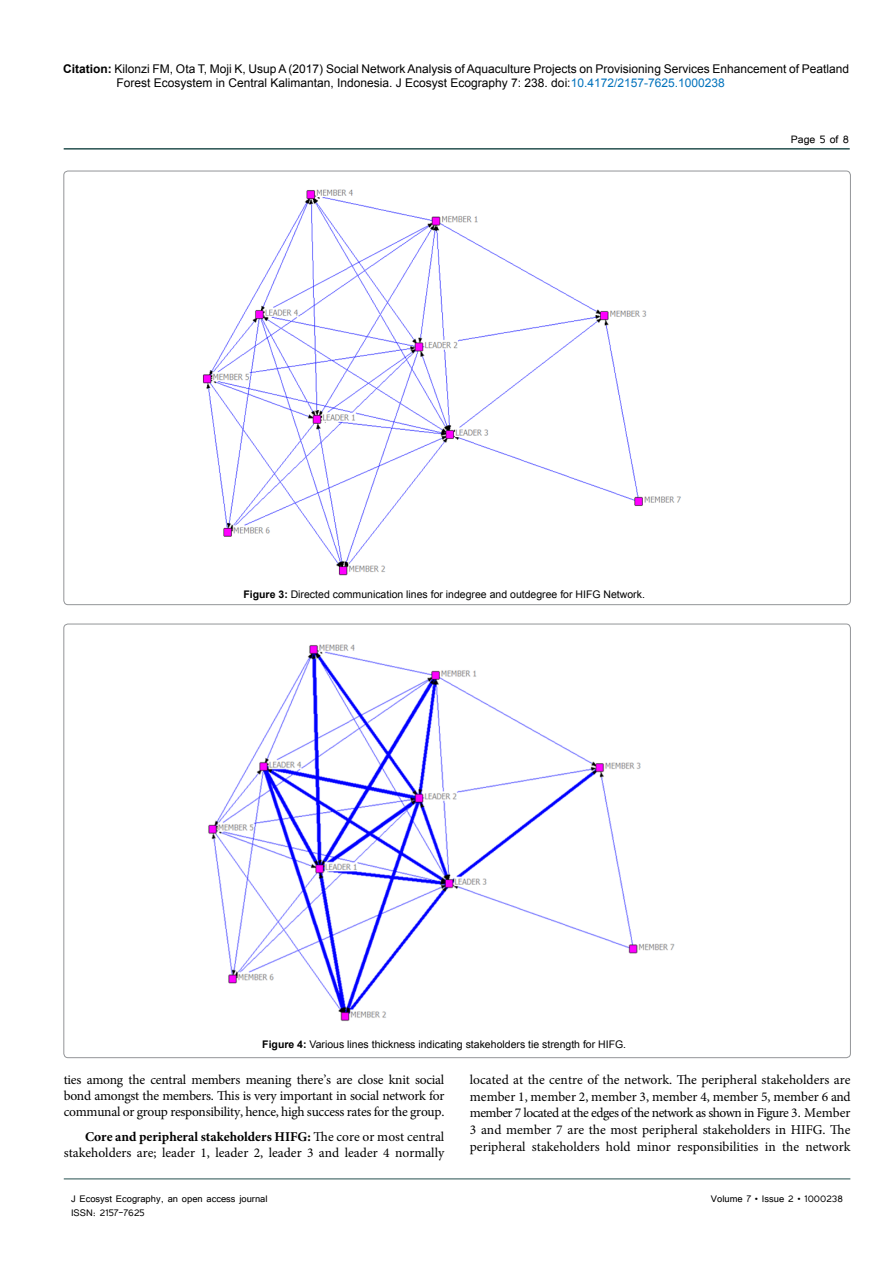
<style>
.page{position:relative;width:893px;height:1263px;background:#fff}
.page>*{position:absolute;margin:0;border:0;box-sizing:border-box;transform-origin:0 0}
.t1{font:13.5px/17px "Minion Pro";color:#000;text-align:justify}
.t2{font:13.5px "Tunga";color:#000}
.t3{font:12px/14.4px "Arial";color:#000}
.t4{font:12px "Tunga";color:#000}
.t5{font:10.5px "Arial";color:#000}
.s1{font-weight:700}
.s2{color:#0072bc}
</style>
<div class="page">
<hr style="left:64px;top:148px;width:786px;height:2px;background:#265150">
<hr style="left:64px;top:1179px;width:786px;height:1px;background:#265150">
<img style="left:202px;top:189px;width:479px;height:387px">
<img style="left:208px;top:644px;width:467px;height:378px">
<p class="t3" style="left:116px;top:61px;width:734px;text-indent:-53px"><span class="s1">Citation:</span> Kilonzi FM, Ota T, Moji K, Usup A (2017) Social Network Analysis of Aquaculture Projects on Provisioning Services Enhancement of Peatland<br>Forest Ecosystem in Central Kalimantan, Indonesia. J Ecosyst Ecography 7: 238. doi:<span class="s2">10.4172/2157-7625.1000238</span></p>
<p class="t2" style="left:791px;top:131px;width:60px">Page 5 of 8</p>
<p class="t5" style="left:243px;top:587px;width:403px"><span class="s1">Figure 3:</span> Directed communication lines for indegree and outdegree for HIFG Network.</p>
<p class="t5" style="left:262px;top:1037px;width:365px"><span class="s1">Figure 4:</span> Various lines thickness indicating stakeholders tie strength for HIFG.</p>
<p class="t1" style="left:64px;top:1071px;width:382px;line-height:16.2px">ties among the central members meaning there’s are close knit social bond amongst the members. This is very important in social network for communal or group responsibility, hence, high success rates for the group.</p>
<p class="t1" style="left:64px;top:1128px;width:382px;line-height:16.2px;text-align:right"><span class="s1">Core and peripheral stakeholders HIFG:</span> The core or most central stakeholders are; leader 1, leader 2, leader 3 and leader 4 normally</p>
<p class="t1" style="left:470px;top:1071px;width:382px">located at the centre of the network. The peripheral stakeholders are member 1, member 2, member 3, member 4, member 5, member 6 and member 7 located at the edges of the network as shown in Figure 3. Member 3 and member 7 are the most peripheral stakeholders in HIFG. The peripheral stakeholders hold minor responsibilities in the network</p>
<p class="t4" style="left:71px;top:1190px;width:198px">J Ecosyst Ecography, an open access journal</p>
<p class="t4" style="left:711px;top:1190px;width:133px">Volume 7 • Issue 2 • 1000238</p>
<p class="t4" style="left:71px;top:1205px;width:75px">ISSN: 2157-7625</p>
</div>
